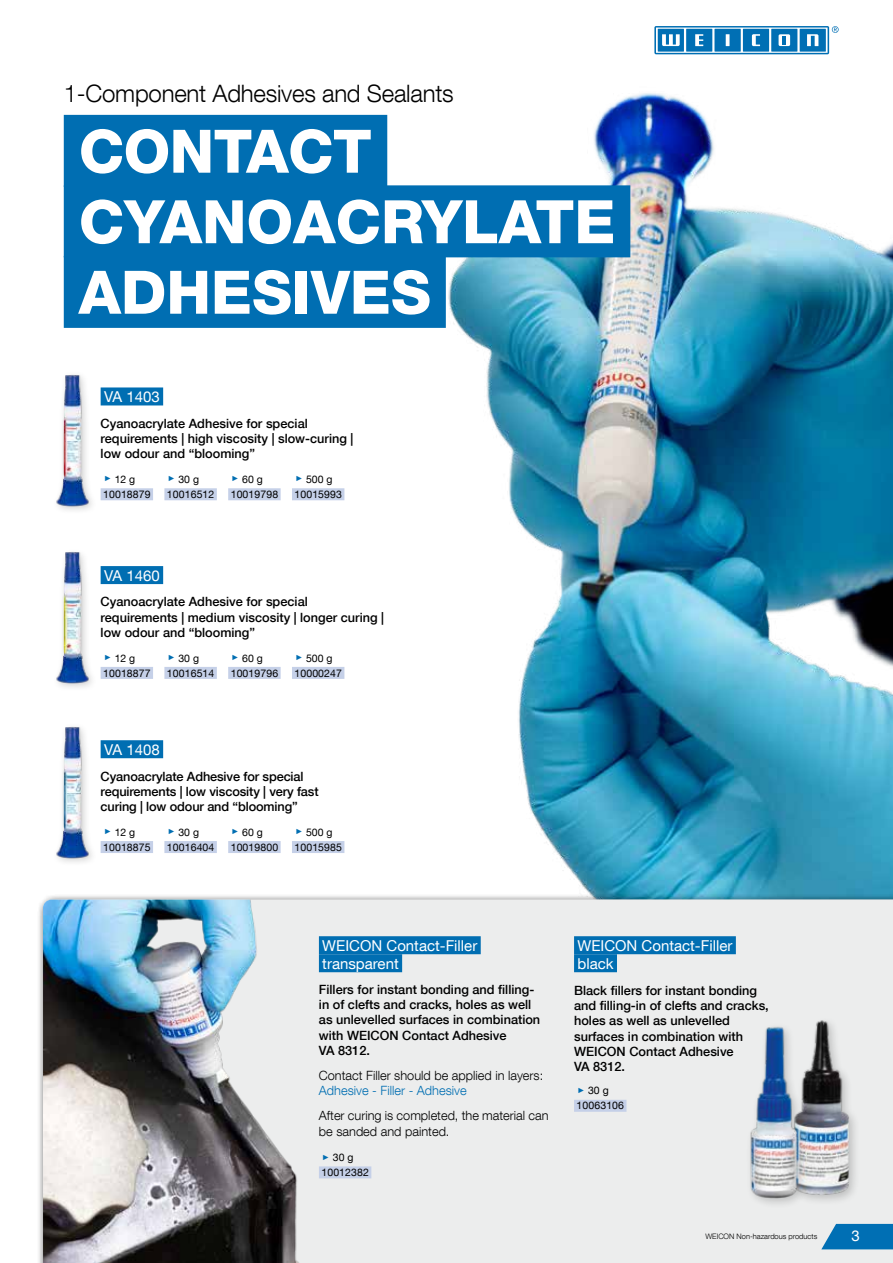
<style>
.page{position:relative;width:893px;height:1263px;background:#fff}
.page>*{position:absolute;margin:0;border:0;box-sizing:border-box;transform-origin:0 0}
.t1{font:800 60px/70.5px "Helvetica Neue LT Com";color:#fff}
.t2{font:300 24px "Helvetica Neue LT Com";letter-spacing:-.01em;color:#000}
.t3{font:15px/18px "Helvetica Neue LT Com";color:#fff}
.t4{font:500 12.75px/15.3px "Helvetica Neue LT Com";color:#000}
.t5{font:300 12.75px/15.3px "Helvetica Neue LT Com";color:#000}
.t6{font:300 12.75px "Helvetica Neue LT Com";color:#006eb2}
.t7{font:10.5px/15px "Helvetica Neue LT Com";letter-spacing:.01em;color:#000}
.t8{font:300 7.5px "Helvetica Neue LT Com";color:#000}
.s1{font-family:"Arial";font-size:7.5px;color:#006eb2}
</style>
<div class="page">
<img style="left:446px;top:54px;width:447px;height:839px">
<div style="left:37px;top:894px;width:856px;height:369px;background:#000;opacity:.5"></div>
<div style="left:532px;top:900px;width:361px;height:363px;background:#eceded"></div>
<img style="left:43px;top:900px;width:489px;height:363px">
<div style="left:319px;top:1166px;width:52px;height:12px;background:#c5d0e8"></div>
<div style="left:789px;top:1016px;width:71px;height:190px;background:#000;opacity:.2"></div>
<img style="left:790px;top:1018px;width:63px;height:178px">
<div style="left:746px;top:1022px;width:62px;height:187px;background:#000;opacity:.2"></div>
<img style="left:740px;top:1023px;width:70px;height:178px">
<img style="left:56px;top:726px;width:33px;height:134px">
<img style="left:56px;top:374px;width:33px;height:134px">
<div style="left:101px;top:841px;width:52px;height:12px;background:#c5d0e8"></div>
<div style="left:164px;top:841px;width:53px;height:12px;background:#c5d0e8"></div>
<div style="left:228px;top:841px;width:53px;height:12px;background:#c5d0e8"></div>
<div style="left:101px;top:667px;width:52px;height:12px;background:#c5d0e8"></div>
<div style="left:164px;top:667px;width:53px;height:12px;background:#c5d0e8"></div>
<div style="left:228px;top:667px;width:53px;height:12px;background:#c5d0e8"></div>
<div style="left:101px;top:488px;width:52px;height:12px;background:#c5d0e8"></div>
<div style="left:164px;top:488px;width:53px;height:12px;background:#c5d0e8"></div>
<div style="left:228px;top:488px;width:53px;height:12px;background:#c5d0e8"></div>
<img style="left:56px;top:551px;width:33px;height:135px">
<div style="left:292px;top:488px;width:52px;height:12px;background:#c5d0e8"></div>
<div style="left:292px;top:841px;width:52px;height:12px;background:#c5d0e8"></div>
<div style="left:292px;top:667px;width:52px;height:12px;background:#c5d0e8"></div>
<div style="left:64px;top:115px;width:323px;height:72px;background:#006eb2"></div>
<div style="left:64px;top:185px;width:566px;height:72px;background:#006eb2"></div>
<div style="left:64px;top:256px;width:382px;height:72px;background:#006eb2"></div>
<div style="left:101px;top:566px;width:62px;height:18px;background:#006eb2"></div>
<div style="left:101px;top:740px;width:62px;height:18px;background:#006eb2"></div>
<div style="left:101px;top:387px;width:62px;height:18px;background:#006eb2"></div>
<div style="left:319px;top:936px;width:162px;height:18px;background:#006eb2"></div>
<div style="left:319px;top:954px;width:83px;height:18px;background:#006eb2"></div>
<div style="left:574px;top:936px;width:162px;height:18px;background:#006eb2"></div>
<div style="left:574px;top:954px;width:43px;height:18px;background:#006eb2"></div>
<div style="left:574px;top:1100px;width:52px;height:12px;background:#c5d0e8"></div>
<svg style="left:821px;top:1224px;width:72px;height:25px;background:#197cba"></svg>
<svg style="left:654px;top:26px;width:185px;height:28px;background:#4b99ca"></svg>
<h2 class="t2" style="left:64px;top:79px;width:391px">1-Component Adhesives and Sealants</h2>
<h1 class="t1" style="left:79px;top:116px;width:538px">CONTACT<br>CYANOACRYLATE<br>ADHESIVES</h1>
<p class="t3" style="left:104px;top:387px;width:57px">VA 1403</p>
<p class="t4" style="left:101px;top:415px;width:254px">Cyanoacrylate Adhesive for special requirements | high viscosity | slow-curing | low odour and “blooming”</p>
<p class="t7" style="left:103px;top:471px;width:49px"><span class="s1">►</span> 12 g<br>10018879</p>
<p class="t7" style="left:167px;top:471px;width:49px"><span class="s1">►</span> 30 g<br>10016512</p>
<p class="t7" style="left:231px;top:471px;width:49px"><span class="s1">►</span> 60 g<br>10019798</p>
<p class="t7" style="left:295px;top:471px;width:49px"><span class="s1">►</span> 500 g<br>10015993</p>
<p class="t3" style="left:104px;top:566px;width:57px">VA 1460</p>
<p class="t4" style="left:101px;top:594px;width:285px">Cyanoacrylate Adhesive for special requirements | medium viscosity | longer curing | low odour and “blooming”</p>
<p class="t7" style="left:103px;top:650px;width:49px"><span class="s1">►</span> 12 g<br>10018877</p>
<p class="t7" style="left:167px;top:650px;width:49px"><span class="s1">►</span> 30 g<br>10016514</p>
<p class="t7" style="left:231px;top:650px;width:49px"><span class="s1">►</span> 60 g<br>10019796</p>
<p class="t7" style="left:295px;top:650px;width:49px"><span class="s1">►</span> 500 g<br>10000247</p>
<p class="t3" style="left:104px;top:740px;width:57px">VA 1408</p>
<p class="t4" style="left:101px;top:768px;width:220px">Cyanoacrylate Adhesive for special requirements | low viscosity | very fast curing | low odour and “blooming”</p>
<p class="t7" style="left:103px;top:824px;width:49px"><span class="s1">►</span> 12 g<br>10018875</p>
<p class="t7" style="left:167px;top:824px;width:49px"><span class="s1">►</span> 30 g<br>10016404</p>
<p class="t7" style="left:231px;top:824px;width:49px"><span class="s1">►</span> 60 g<br>10019800</p>
<p class="t7" style="left:295px;top:824px;width:49px"><span class="s1">►</span> 500 g<br>10015985</p>
<p class="t3" style="left:322px;top:936px;width:156px">WEICON Contact-Filler transparent</p>
<p class="t4" style="left:319px;top:981px;width:223px">Fillers for instant bonding and filling&shy;in of clefts and cracks, holes as well as unlevelled surfaces in combination with WEICON Contact Adhesive<br>VA 8312.</p>
<p class="t5" style="left:319px;top:1067px;width:226px">Contact Filler should be applied in layers:</p>
<p class="t6" style="left:319px;top:1083px;width:149px">Adhesive - Filler - Adhesive</p>
<p class="t5" style="left:319px;top:1108px;width:231px">After curing is completed, the material can be sanded and painted.</p>
<p class="t7" style="left:321px;top:1149px;width:49px"><span class="s1">►</span> 30 g<br>10012382</p>
<p class="t3" style="left:577px;top:936px;width:156px">WEICON Contact-Filler black</p>
<p class="t4" style="left:574px;top:982px;width:196px">Black fillers for instant bonding and filling-in of clefts and cracks, holes as well as unlevelled surfaces in combination with<br>WEICON Contact Adhesive<br>VA 8312.</p>
<p class="t7" style="left:577px;top:1083px;width:49px"><span class="s1">►</span> 30 g<br>10063106</p>
<p class="t8" style="left:705px;top:1232px;width:113px">WEICON Non-hazardous products</p>
<p class="t3" style="left:852px;top:1226px;width:10px">3</p>
</div>
